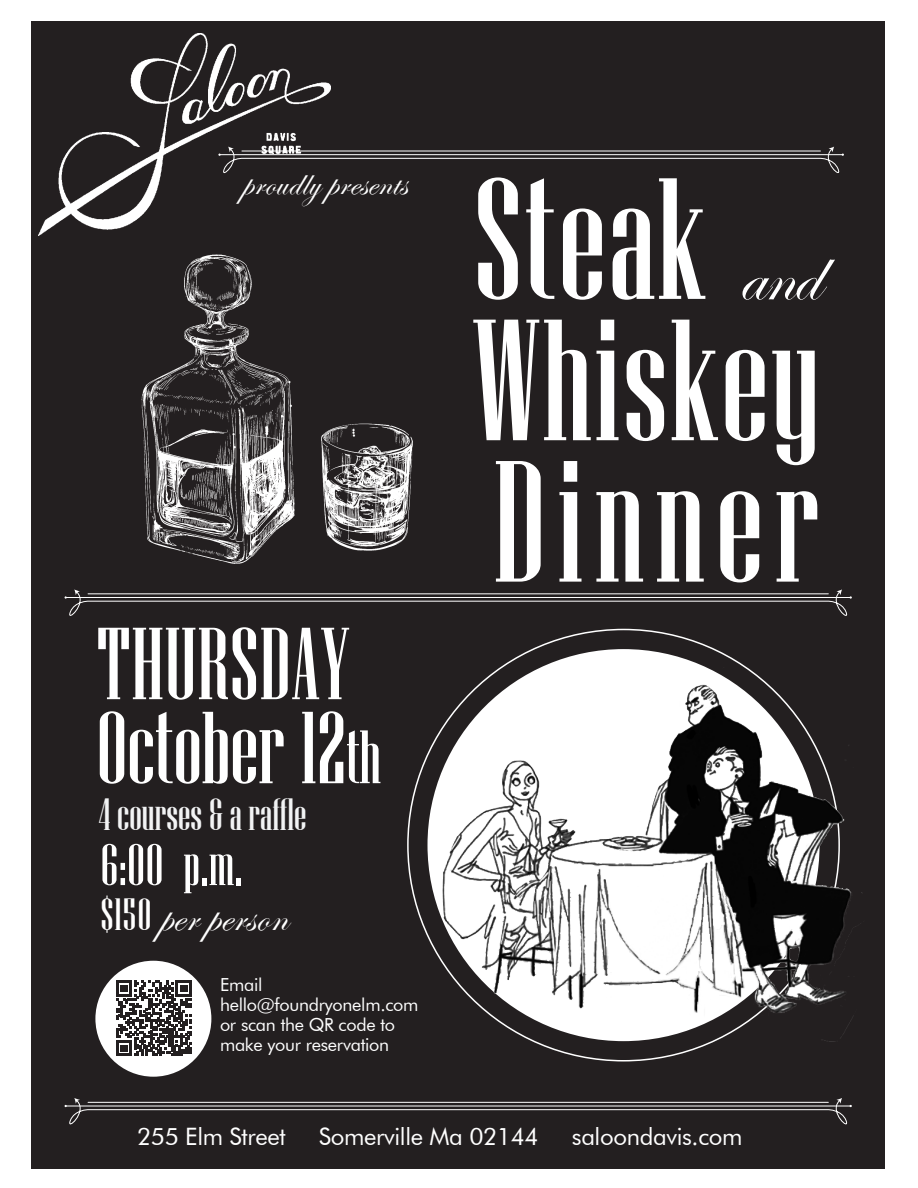
<style>
.page{position:relative;width:918px;height:1188px;background:#fff}
.page>*{position:absolute;margin:0;border:0;box-sizing:border-box;transform-origin:0 0}
.t1{font:172.2px/141.3px "Niagara Solid";letter-spacing:.015em;color:#fff;text-align:justify}
.t2{font:102px/84px "Niagara Solid";letter-spacing:.005em;color:#fff}
.t3{font:58.5px "Niagara Solid";color:#fff}
.t4{font:45px "Niagara Solid";color:#f2f3f4}
.t5{font:45px "Edwardian Script ITC";letter-spacing:.02em;color:#fff}
.t6{font:37.5px "Edwardian Script ITC";letter-spacing:.015em;color:#fff}
.t7{font:24px "Futura BT";letter-spacing:-.015em;color:#fff}
.t8{font:18px/19.8px "Futura BT";letter-spacing:-.015em;color:#fff}
.s1{font-size:75.3px}
.s2{font-family:"Niagara Solid"}
.s3{font-family:"Edwardian Script ITC";font-size:79.5px}
</style>
<div class="page">
<div style="left:32px;top:22px;width:853px;height:1147px;background:#231f20"></div>
<img style="left:409px;top:659px;width:453px;height:383px">
<svg style="left:65px;top:589px;width:787px;height:27px"></svg>
<img style="left:38px;top:34px;width:293px;height:201px">
<svg style="left:218px;top:147px;width:626px;height:35px"></svg>
<img style="left:141px;top:254px;width:272px;height:310px">
<div style="left:95px;top:961px;width:116px;height:116px;background:#fff;border-radius:50%"></div>
<svg style="left:65px;top:1098px;width:787px;height:27px"></svg>
<svg style="left:116px;top:980px;width:76px;height:76px"></svg>
<h3 class="t6" style="left:243px;top:162px;width:165px">proudly presents</h3>
<h2 class="t2" style="left:97px;top:623px;width:286px">THURSDAY<br>October 12<span class="s1">th</span></h2>
<h3 class="t4" style="left:99px;top:790px;width:209px">4 courses &amp; a raffle</h3>
<h3 class="t3" style="left:101px;top:834px;width:143px">6:00 p.m.</h3>
<h3 class="t5" style="left:101px;top:892px;width:188px"><span class="s2">$150</span> per person</h3>
<p class="t8" style="left:220px;top:975px;width:200px">Email hello@foundryonelm.com or scan the QR code to make your reservation</p>
<h1 class="t1" style="left:472px;top:170px;width:349px">Steak <span class="s3">and </span>Whiskey Dinner</h1>
<h3 class="t7" style="left:137px;top:1122px;width:150px">255 Elm Street</h3>
<h3 class="t7" style="left:319px;top:1122px;width:221px">Somerville Ma 02144</h3>
<h3 class="t7" style="left:572px;top:1122px;width:172px">saloondavis.com</h3>
</div>
